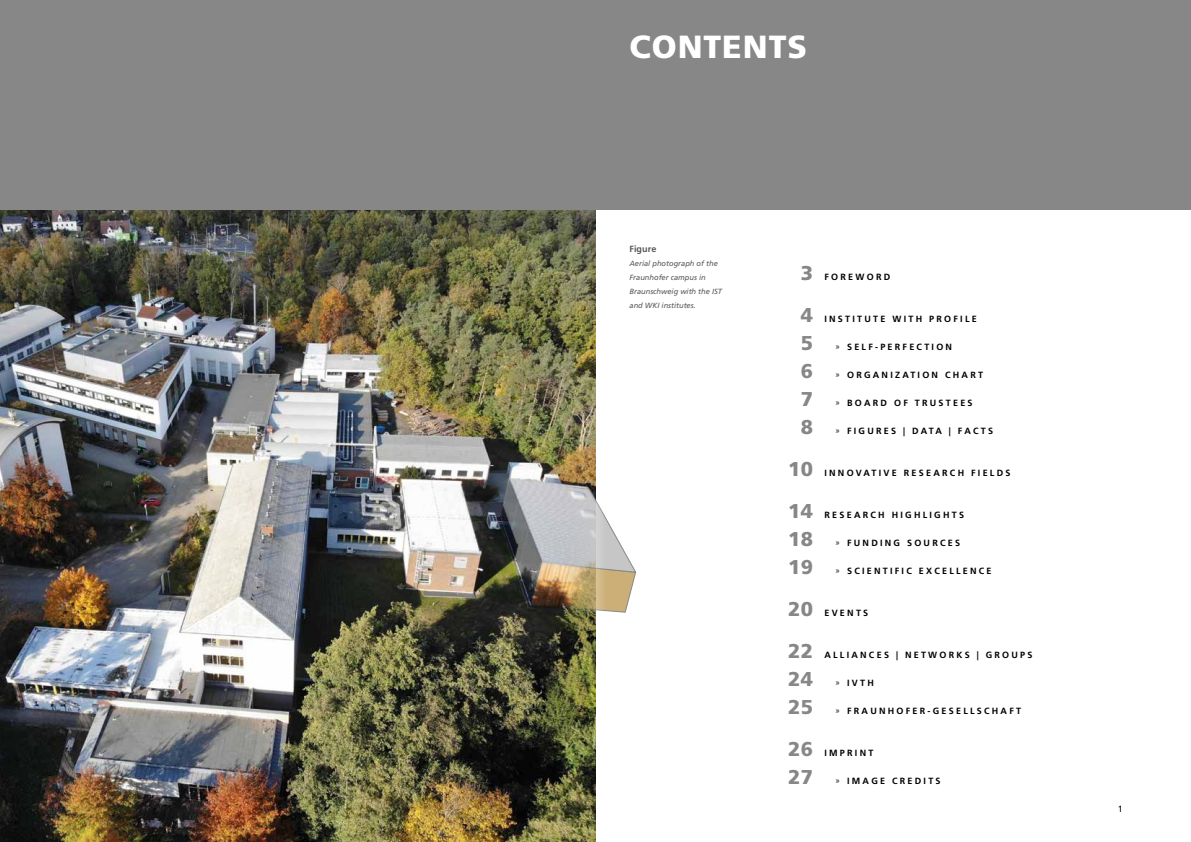
<style>
.page{position:relative;width:1191px;height:842px;background:#fff}
.page>*{position:absolute;margin:0;border:0;box-sizing:border-box;transform-origin:0 0}
.t1{font:900 32px "Frutiger LT Com";letter-spacing:.03em;color:#fff}
.t2{font:900 20px/28px "Frutiger LT Com";letter-spacing:.03em;color:#878787}
.t3{font:700 9px "Frutiger LT Com";letter-spacing:.25em;color:#000}
.t4{font:700 9px "Frutiger LT Com";letter-spacing:.005em;color:#575756}
.t5{font:9px "Frutiger LT Com";color:#000}
.t6{font:italic 7.5px/14px "Frutiger LT Com";color:#575756}
.s1{font-family:"Myriad Pro";font-weight:400}
</style>
<div class="page">
<img style="left:0;top:210px;width:595px;height:632px">
<img style="left:504px;top:481px;width:132px;height:131px">
<div style="left:0;top:0;width:595px;height:210px;background:#878787"></div>
<div style="left:595px;top:0;width:596px;height:210px;background:#878787"></div>
<h1 class="t1" style="left:629px;top:28px;width:179px">CONTENTS</h1>
<p class="t4" style="left:629px;top:243px;width:28px">Figure</p>
<p class="t6" style="left:629px;top:256px;width:94px">Aerial photograph of the<br>Fraunhofer campus in<br>Braunschweig with the IST and WKI institutes.</p>
<h2 class="t2" style="left:801px;top:252px;width:14px;line-height:42px">3<br>4</h2>
<h2 class="t2" style="left:801px;top:329px;width:14px;text-align:justify">5<br>6<br>7<br>8</h2>
<h2 class="t2" style="left:788px;top:448px;width:27px;line-height:42px">10<br>14</h2>
<h2 class="t2" style="left:788px;top:525px;width:27px">18<br>19</h2>
<h2 class="t2" style="left:788px;top:588px;width:27px;line-height:42px">20<br>22</h2>
<h2 class="t2" style="left:788px;top:665px;width:27px">24<br>25</h2>
<h2 class="t2" style="left:788px;top:735px;width:27px">26<br>27</h2>
<p class="t3" style="left:824px;top:271px;width:67px">FOREWORD</p>
<p class="t3" style="left:824px;top:313px;width:154px">INSTITUTE WITH PROFILE</p>
<p class="t3" style="left:836px;top:341px;width:118px"><span class="s1">»</span> SELF-PERFECTION</p>
<p class="t3" style="left:836px;top:369px;width:149px"><span class="s1">»</span> ORGANIZATION CHART</p>
<p class="t3" style="left:836px;top:397px;width:138px"><span class="s1">»</span> BOARD OF TRUSTEES</p>
<p class="t3" style="left:836px;top:425px;width:159px"><span class="s1">»</span> FIGURES | DATA | FACTS</p>
<p class="t3" style="left:824px;top:467px;width:187px">INNOVATIVE RESEARCH FIELDS</p>
<p class="t3" style="left:824px;top:509px;width:141px">RESEARCH HIGHLIGHTS</p>
<p class="t3" style="left:836px;top:537px;width:126px"><span class="s1">»</span> FUNDING SOURCES</p>
<p class="t3" style="left:836px;top:565px;width:157px"><span class="s1">»</span> SCIENTIFIC EXCELLENCE</p>
<p class="t3" style="left:824px;top:607px;width:45px">EVENTS</p>
<p class="t3" style="left:824px;top:649px;width:210px">ALLIANCES | NETWORKS | GROUPS</p>
<p class="t3" style="left:836px;top:677px;width:40px"><span class="s1">»</span> IVTH</p>
<p class="t3" style="left:836px;top:705px;width:187px"><span class="s1">»</span> FRAUNHOFER-GESELLSCHAFT</p>
<p class="t3" style="left:824px;top:747px;width:51px">IMPRINT</p>
<p class="t3" style="left:836px;top:775px;width:106px"><span class="s1">»</span> IMAGE CREDITS</p>
<p class="t5" style="left:1118px;top:803px;width:7px">1</p>
</div>
